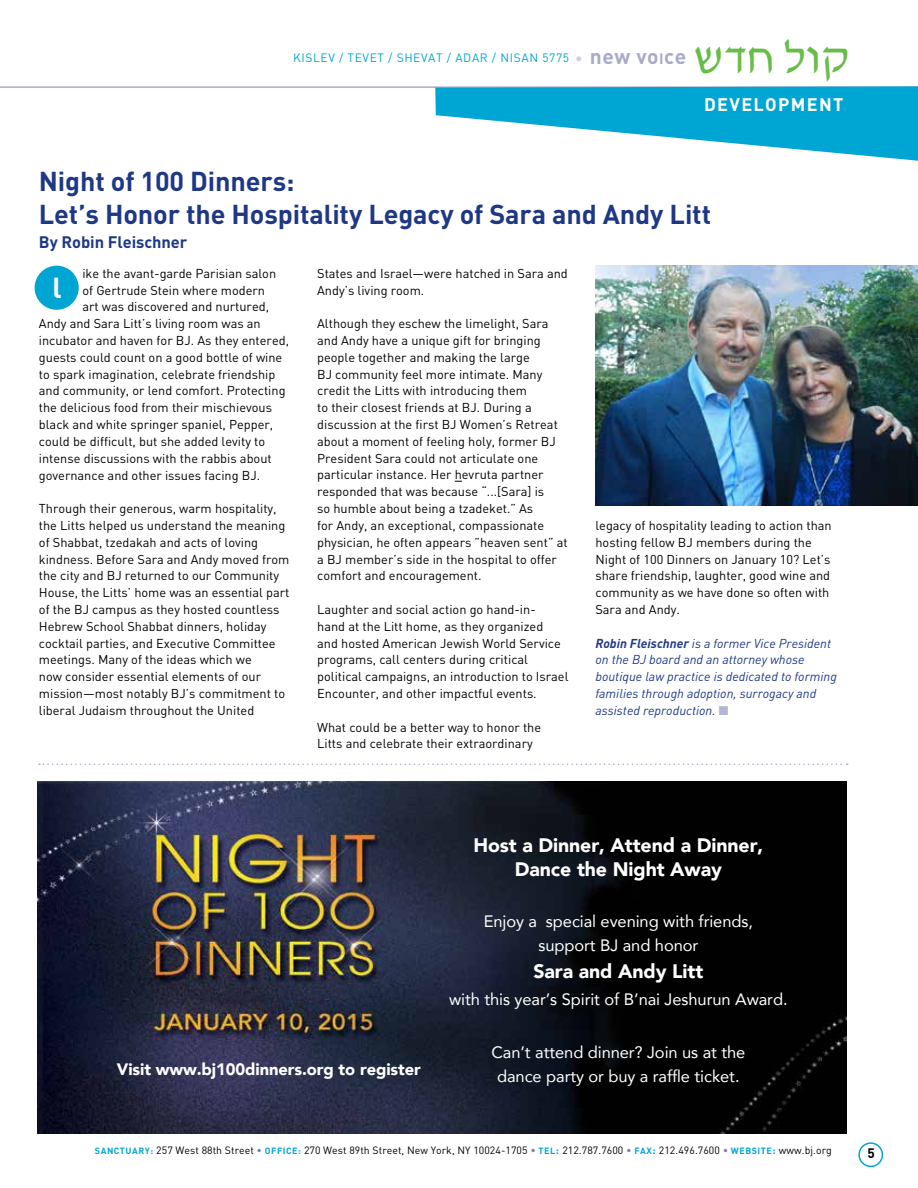
<style>
.page{position:relative;width:918px;height:1188px;background:#fff}
.page>*{position:absolute;margin:0;border:0;box-sizing:border-box;transform-origin:0 0}
.t1{font:48.15px "David D";letter-spacing:.02em;color:#68bd49}
.t2{font:700 28.5px "DIN";color:#fff}
.t3{font:700 27px/32.4px "DIN";letter-spacing:-.005em;color:#1f3886}
.t4{font:900 19.5px/24px "Avenir";letter-spacing:-.005em;color:#fff;text-align:center}
.t5{font:700 18px "DIN";letter-spacing:.075em;color:#fff}
.t6{font:16.5px/24px "Avenir";letter-spacing:-.005em;color:#fff;text-align:center}
.t7{font:900 16.5px "Avenir";letter-spacing:-.005em;color:#fff}
.t8{font:700 16.5px "DIN";letter-spacing:-.005em;color:#1f3886}
.t9{font:700 13.5px "DIN";color:#000}
.t10{font:12.75px/16.8px "DIN";color:#000}
.t11{font:italic 12.75px/16.8px "DIN";color:#1f3886}
.t12{font:12px "DIN";letter-spacing:.05em;color:#00a6d3}
.t13{font:10.5px "DIN";letter-spacing:.005em;color:#000}
.s1{font-size:15.45px;color:#cfcfe3}
.s2{font-weight:700;font-size:21px;color:#aaaacd}
.s3{font-weight:700;font-size:15px;color:#aaaacd}
.s4{font-weight:700}
.s5{color:#b5b6d4}
.s6{font-weight:700;font-size:9px;color:#00a6d3}
.s7{color:#7f81b4}
.s8{font-weight:700;color:#00a6d3}
</style>
<div class="page">
<hr style="left:0;top:86px;width:918px;height:2px;background:#aaaacd">
<svg style="left:39px;top:764px;width:809px;height:1px"></svg>
<div style="left:858px;top:1142px;width:25px;height:25px;border:2px solid #00a6d3;border-radius:50%"></div>
<div style="left:35px;top:266px;width:44px;height:44px;background:#00a6d3;border-radius:50%"></div>
<svg style="left:435px;top:86px;width:483px;height:75px"></svg>
<img style="left:595px;top:266px;width:323px;height:239px">
<img style="left:38px;top:782px;width:809px;height:352px">
<p class="t12" style="left:293px;top:50px;width:395px">KISLEV / TEVET / SHEVAT / ADAR / NISAN 5775 <span class="s1">•</span> <span class="s2">new vo</span><span class="s3">I</span><span class="s2">ce</span></p>
<h1 class="t1" style="left:693px;top:33px;width:157px">asj kue</h1>
<h3 class="t5" style="left:704px;top:93px;width:141px">DEVELOPMENT</h3>
<h3 class="t3" style="left:39px;top:164px;width:674px">Night of 100 Dinners:<br>Let’s Honor the Hospitality Legacy of Sara and Andy Litt</h3>
<p class="t8" style="left:39px;top:231px;width:150px">By Robin Fleischner</p>
<p class="t10" style="left:82px;top:265px;width:195px">ike the avant-garde Parisian salon</p>
<p class="t10" style="left:82px;top:281px;width:184px">of Gertrude Stein where modern</p>
<p class="t10" style="left:82px;top:298px;width:188px">art was discovered and nurtured,</p>
<p class="t10" style="left:39px;top:315px;width:223px">Andy and Sara Litt’s living room was an</p>
<p class="t10" style="left:39px;top:332px;width:252px">incubator and haven for BJ. As they entered,</p>
<p class="t10" style="left:39px;top:349px;width:245px">guests could count on a good bottle of wine</p>
<p class="t10" style="left:39px;top:365px;width:238px">to spark imagination, celebrate friendship</p>
<p class="t10" style="left:39px;top:382px;width:248px">and community, or lend comfort. Protecting</p>
<p class="t10" style="left:39px;top:399px;width:235px">the delicious food from their mischievous</p>
<p class="t10" style="left:39px;top:416px;width:236px">black and white springer spaniel, Pepper,</p>
<p class="t10" style="left:39px;top:433px;width:228px">could be difficult, but she added levity to</p>
<p class="t10" style="left:39px;top:449px;width:234px">intense discussions with the rabbis about</p>
<p class="t10" style="left:39px;top:466px;width:223px">governance and other issues facing BJ.</p>
<p class="t10" style="left:39px;top:500px;width:252px">Through their generous, warm hospitality, the Litts helped us understand the meaning of Shabbat, tzedakah and acts of loving kindness. Before Sara and Andy moved from the city and BJ returned to our Community House, the Litts’ home was an essential part of the BJ campus as they hosted countless Hebrew School Shabbat dinners, holiday cocktail parties, and Executive Committee meetings. Many of the ideas which we<br>now consider essential elements of our mission—most notably BJ’s commitment to liberal Judaism throughout the United</p>
<p class="t10" style="left:317px;top:265px;width:252px">States and Israel—were hatched in Sara and<br>Andy’s living room.</p>
<p class="t10" style="left:317px;top:315px;width:252px">Although they eschew the limelight, Sara and Andy have a unique gift for bringing people together and making the large<br>BJ community feel more intimate. Many credit the Litts with introducing them<br>to their closest friends at BJ. During a discussion at the first BJ Women’s Retreat about a moment of feeling holy, former BJ President Sara could not articulate one particular instance. Her hevruta partner responded that was because “...[Sara] is<br>so humble about being a tzadeket.” As<br>for Andy, an exceptional, compassionate physician, he often appears ”heaven sent” at a BJ member’s side in the hospital to offer comfort and encouragement.</p>
<p class="t10" style="left:317px;top:601px;width:253px">Laughter and social action go hand-in-<br>hand at the Litt home, as they organized<br>and hosted American Jewish World Service programs, call centers during critical political campaigns, an introduction to Israel Encounter, and other impactful events.</p>
<p class="t10" style="left:317px;top:718px;width:226px">What could be a better way to honor the<br>Litts and celebrate their extraordinary</p>
<h2 class="t2" style="left:52px;top:269px;width:11px">l</h2>
<p class="t10" style="left:595px;top:517px;width:238px">legacy of hospitality leading to action than hosting fellow BJ members during the Night of 100 Dinners on January 10? Let’s share friendship, laughter, good wine and community as we have done so often with Sara and Andy.</p>
<p class="t11" style="left:595px;top:634px;width:243px"><span class="s4">Robin Fleischner</span> is a former Vice President on the BJ board and an attorney whose boutique law practice is dedicated to forming families through adoption, surrogacy and assisted reproduction. <span class="s5">■</span></p>
<p class="t7" style="left:117px;top:1055px;width:305px">Visit www.bj100dinners.org to register</p>
<h3 class="t4" style="left:473px;top:833px;width:291px">Host a Dinner, Attend a Dinner,<br>Dance the Night Away</h3>
<p class="t6" style="left:484px;top:909px;width:271px">Enjoy a special evening with friends, support BJ and honor</p>
<h3 class="t4" style="left:533px;top:959px;width:171px">Sara and Andy Litt</h3>
<p class="t6" style="left:449px;top:987px;width:340px">with this year’s Spirit of B’nai Jeshurun Award.</p>
<p class="t6" style="left:491px;top:1039px;width:256px">Can’t attend dinner? Join us at the dance party or buy a raffle ticket.</p>
<p class="t13" style="left:95px;top:1143px;width:738px"><span class="s6">SANCTUARY:</span> 257 West 88th Street <span class="s7">•</span> <span class="s6">OFFICE:</span> 270 West 89th Street, New York, NY 10024-1705 <span class="s7">•</span> <span class="s6">TEL</span><span class="s8">:</span> 212.787.7600 <span class="s7">•</span> <span class="s6">FAX</span><span class="s8">:</span> 212.496.7600 <span class="s7">•</span> <span class="s6">WEBSITE</span><span class="s8">:</span> www.bj.org</p>
<p class="t9" style="left:867px;top:1144px;width:9px">5</p>
</div>
